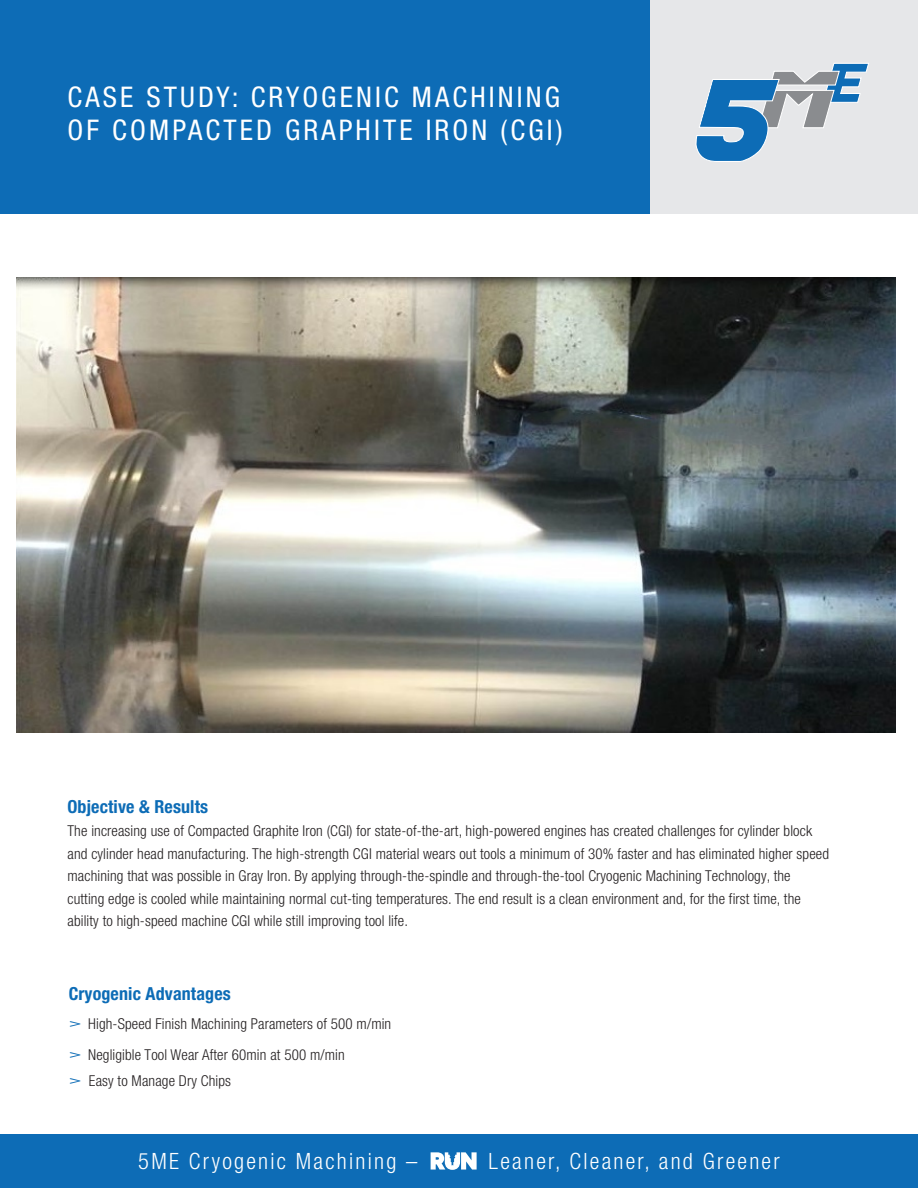
<style>
.page{position:relative;width:918px;height:1188px;background:#fff}
.page>*{position:absolute;margin:0;border:0;box-sizing:border-box;transform-origin:0 0}
.t1{font:condensed 28.5px/33px "Helvetica Neue LT Pro";letter-spacing:.11em;color:#fff}
.t2{font:300 condensed 22.5px "Helvetica Neue LT Pro";letter-spacing:.1em;color:#fff}
.t3{font:700 condensed 18px "Helvetica Neue LT Pro";letter-spacing:.005em;color:#0d6cb6}
.t4{font:300 condensed 15px/22.5px "Helvetica Neue LT Pro";letter-spacing:.01em;color:#231f20}
</style>
<div class="page">
<div style="left:0;top:0;width:650px;height:214px;background:#0d6cb6"></div>
<div style="left:650px;top:0;width:268px;height:214px;background:#e6e7e9"></div>
<div style="left:0;top:1134px;width:918px;height:54px;background:#0d6cb6"></div>
<svg style="left:695px;top:63px;width:174px;height:99px"></svg>
<svg style="left:431px;top:1152px;width:46px;height:18px"></svg>
<img style="left:17px;top:278px;width:878px;height:455px">
<p class="t1" style="left:68px;top:80px;width:497px">CASE STUDY: CRYOGENIC MACHINING<br>OF COMPACTED GRAPHITE IRON (CGI)</p>
<p class="t3" style="left:68px;top:795px;width:142px">Objective &amp; Results</p>
<p class="t4" style="left:67px;top:820px;width:763px">The increasing use of Compacted Graphite Iron (CGI) for state-of-the-art, high-powered engines has created challenges for cylinder block and cylinder head manufacturing. The high-strength CGI material wears out tools a minimum of 30% faster and has eliminated higher speed machining that was possible in Gray Iron. By applying through-the-spindle and through-the-tool Cryogenic Machining Technology, the cutting edge is cooled while maintaining normal cut-ting temperatures. The end result is a clean environment and, for the first time, the ability to high-speed machine CGI while still improving tool life.</p>
<p class="t3" style="left:69px;top:983px;width:164px">Cryogenic Advantages</p>
<p class="t4" style="left:88px;top:1008px;width:305px;line-height:31px">High-Speed Finish Machining Parameters of 500 m/min<br>Negligible Tool Wear After 60min at 500 m/min</p>
<p class="t4" style="left:89px;top:1070px;width:144px">Easy to Manage Dry Chips</p>
<p class="t2" style="left:138px;top:1148px;width:281px">5ME Cryogenic Machining –</p>
<p class="t2" style="left:489px;top:1148px;width:293px">Leaner, Cleaner, and Greener</p>
</div>
